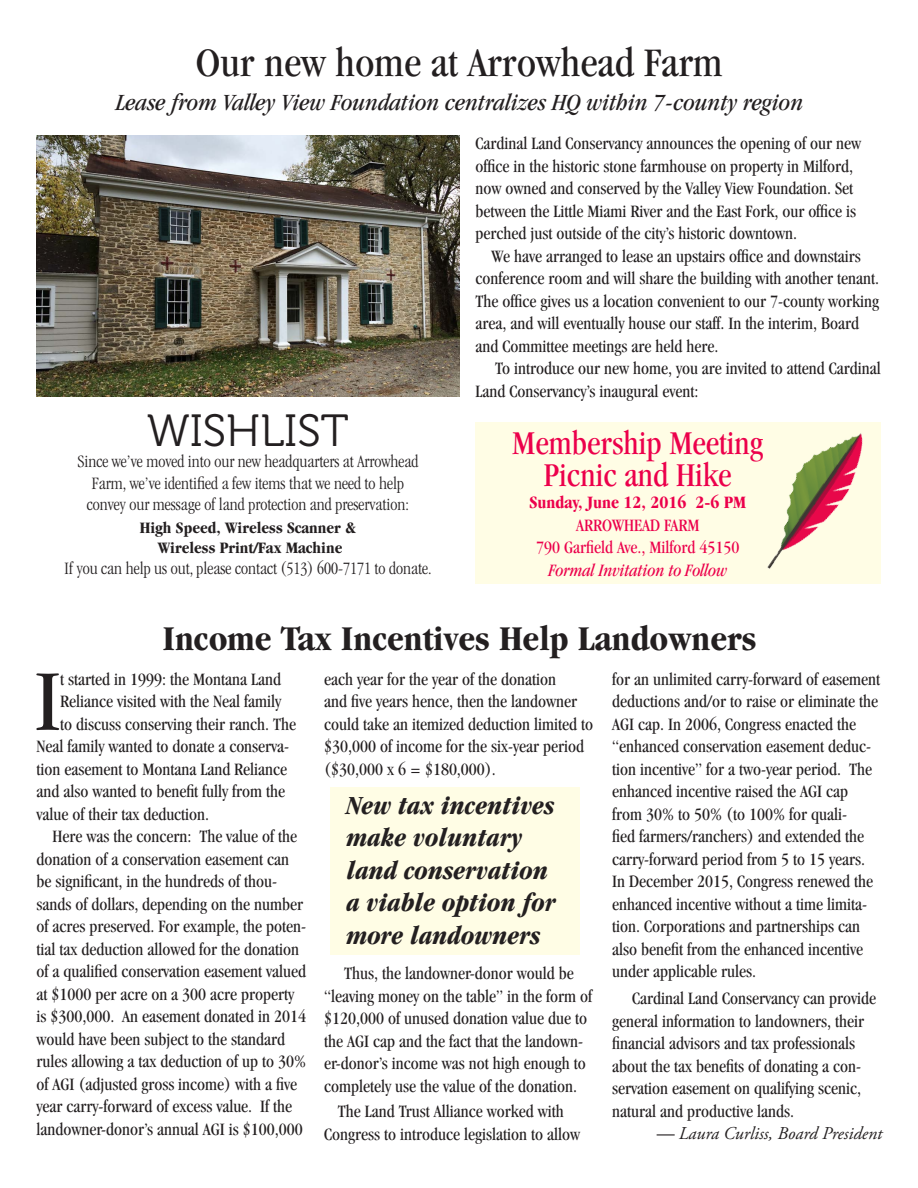
<style>
.page{position:relative;width:918px;height:1188px;background:#fff}
.page>*{position:absolute;margin:0;border:0;box-sizing:border-box;transform-origin:0 0}
.t1{font:condensed 89.4px "Garamond";color:#231f20}
.t2{font:45px "Museo 300";color:#231f20}
.t3{font:condensed 42px "Garamond";color:#231f20;scale:1.05 1}
.t4{font:700 condensed 36px "Garamond";color:#231f20;scale:1.05 1}
.t5{font:condensed 34.5px "Garamond";color:#ec004b}
.t6{font:italic 700 condensed 27px "Garamond";color:#231f20}
.t7{font:italic condensed 24px "Garamond";color:#231f20;scale:1.07 1}
.t8{font:condensed 18px/22.5px "Garamond";color:#231f20}
.t9{font:300 condensed 18px/21.6px "Garamond";color:#231f20;text-align:center}
.t10{font:condensed 18px "Garamond";color:#ec004b}
.t11{font:italic 18px "Adobe Garamond Pro";color:#231f20}
.t12{font:italic condensed 18px "Garamond";color:#ec004b}
.t13{font:700 condensed 18px "Garamond";color:#ec004b}
.t14{font:700 condensed 16.5px "Garamond";color:#231f20;scale:1.05 1}
.s1{font-family:"Garamond";font-style:normal;font-stretch:condensed}
</style>
<div class="page">
<div style="left:475px;top:422px;width:406px;height:162px;background:#fffde5"></div>
<img style="left:36px;top:135px;width:423px;height:261px">
<div style="left:330px;top:787px;width:249px;height:168px;background:#fffde5"></div>
<img style="left:767px;top:433px;width:96px;height:136px">
<p class="t3" style="left:196px;top:40px;width:503px">Our new home at Arrowhead Farm</p>
<p class="t7" style="left:116px;top:89px;width:644px">Lease from Valley View Foundation centralizes HQ within 7-county region</p>
<p class="t2" style="left:147px;top:406px;width:203px">WISHLIST</p>
<p class="t9" style="left:77px;top:451px;width:342px">Since we’ve moved into our new headquarters at Arrowhead<br>Farm, we’ve identified a few items that we need to help</p>
<p class="t9" style="left:87px;top:494px;width:323px">convey our message of land protection and preservation:</p>
<p class="t14" style="left:140px;top:519px;width:207px">High Speed, Wireless Scanner &amp;</p>
<p class="t14" style="left:158px;top:538px;width:177px">Wireless Print/Fax Machine</p>
<p class="t9" style="left:64px;top:558px;width:369px">If you can help us out, please contact (513) 600-7171 to donate.</p>
<p class="t8" style="left:475px;top:132px;width:387px">Cardinal Land Conservancy announces the opening of our new office in the historic stone farmhouse on property in Milford, now owned and conserved by the Valley View Foundation. Set between the Little Miami River and the East Fork, our office is perched just outside of the city’s historic downtown.</p>
<p class="t8" style="left:475px;top:245px;width:405px;text-indent:16px">We have arranged to lease an upstairs office and downstairs conference room and will share the building with another tenant.<br>The office gives us a location convenient to our 7-county working area, and will eventually house our staff. In the interim, Board and Committee meetings are held here.</p>
<p class="t8" style="left:475px;top:357px;width:407px;text-indent:20px">To introduce our new home, you are invited to attend Cardinal<br>Land Conservancy’s inaugural event:</p>
<p class="t5" style="left:512px;top:424px;width:253px">Membership Meeting</p>
<p class="t5" style="left:544px;top:456px;width:189px">Picnic and Hike</p>
<p class="t13" style="left:530px;top:492px;width:218px">Sunday, June 12, 2016 2-6 PM</p>
<p class="t10" style="left:576px;top:515px;width:125px">ARROWHEAD FARM</p>
<p class="t10" style="left:536px;top:537px;width:205px">790 Garfield Ave., Milford 45150</p>
<p class="t12" style="left:548px;top:560px;width:180px">Formal Invitation to Follow</p>
<p class="t4" style="left:162px;top:618px;width:567px">Income Tax Incentives Help Landowners</p>
<p class="t1" style="left:35px;top:652px;width:26px">I</p>
<p class="t8" style="left:60px;top:668px;width:222px">t started in 1999: the Montana Land</p>
<p class="t8" style="left:60px;top:690px;width:222px">Reliance visited with the Neal family</p>
<p class="t8" style="left:60px;top:713px;width:237px">to discuss conserving their ranch. The</p>
<p class="t8" style="left:36px;top:735px;width:254px">Neal family wanted to donate a conserva-</p>
<p class="t8" style="left:36px;top:758px;width:252px">tion easement to Montana Land Reliance</p>
<p class="t8" style="left:36px;top:780px;width:250px">and also wanted to benefit fully from the</p>
<p class="t8" style="left:36px;top:803px;width:174px">value of their tax deduction.</p>
<p class="t8" style="left:36px;top:825px;width:271px;text-indent:16px">Here was the concern: The value of the donation of a conservation easement can be significant, in the hundreds of thou&shy;sands of dollars, depending on the number of acres preserved. For example, the poten&shy;tial tax deduction allowed for the donation of a qualified conservation easement valued at $1000 per acre on a 300 acre property is $300,000. An easement donated in 2014 would have been subject to the standard rules allowing a tax deduction of up to 30% of AGI (adjusted gross income) with a five year carry-forward of excess value. If the landowner-donor’s annual AGI is $100,000</p>
<p class="t8" style="left:324px;top:668px;width:270px">each year for the year of the donation<br>and five years hence, then the landowner could take an itemized deduction limited to $30,000 of income for the six-year period ($30,000 x 6 = $180,000).</p>
<p class="t6" style="left:346px;top:790px;width:210px">New tax incentives</p>
<p class="t6" style="left:346px;top:822px;width:178px">make voluntary</p>
<p class="t6" style="left:346px;top:855px;width:203px">land conservation</p>
<p class="t6" style="left:346px;top:887px;width:211px">a viable option for</p>
<p class="t6" style="left:346px;top:920px;width:196px">more landowners</p>
<p class="t8" style="left:324px;top:962px;width:269px;text-indent:20px">Thus, the landowner-donor would be “leaving money on the table” in the form of $120,000 of unused donation value due to the AGI cap and the fact that the landown&shy;er-donor’s income was not high enough to completely use the value of the donation.</p>
<p class="t8" style="left:324px;top:1100px;width:257px;text-align:center">The Land Trust Alliance worked with<br>Congress to introduce legislation to allow</p>
<p class="t8" style="left:612px;top:668px;width:269px">for an unlimited carry-forward of easement deductions and/or to raise or eliminate the AGI cap. In 2006, Congress enacted the “enhanced conservation easement deduc&shy;tion incentive” for a two-year period. The enhanced incentive raised the AGI cap from 30% to 50% (to 100% for quali-<br>fied farmers/ranchers) and extended the carry-forward period from 5 to 15 years.<br>In December 2015, Congress renewed the enhanced incentive without a time limita&shy;tion. Corporations and partnerships can also benefit from the enhanced incentive under applicable rules.</p>
<p class="t8" style="left:612px;top:987px;width:265px;text-indent:20px">Cardinal Land Conservancy can provide general information to landowners, their financial advisors and tax professionals about the tax benefits of donating a con&shy;servation easement on qualifying scenic, natural and productive lands.</p>
<p class="t11" style="left:657px;top:1123px;width:227px"><span class="s1">—</span> Laura Curliss, Board President</p>
</div>
